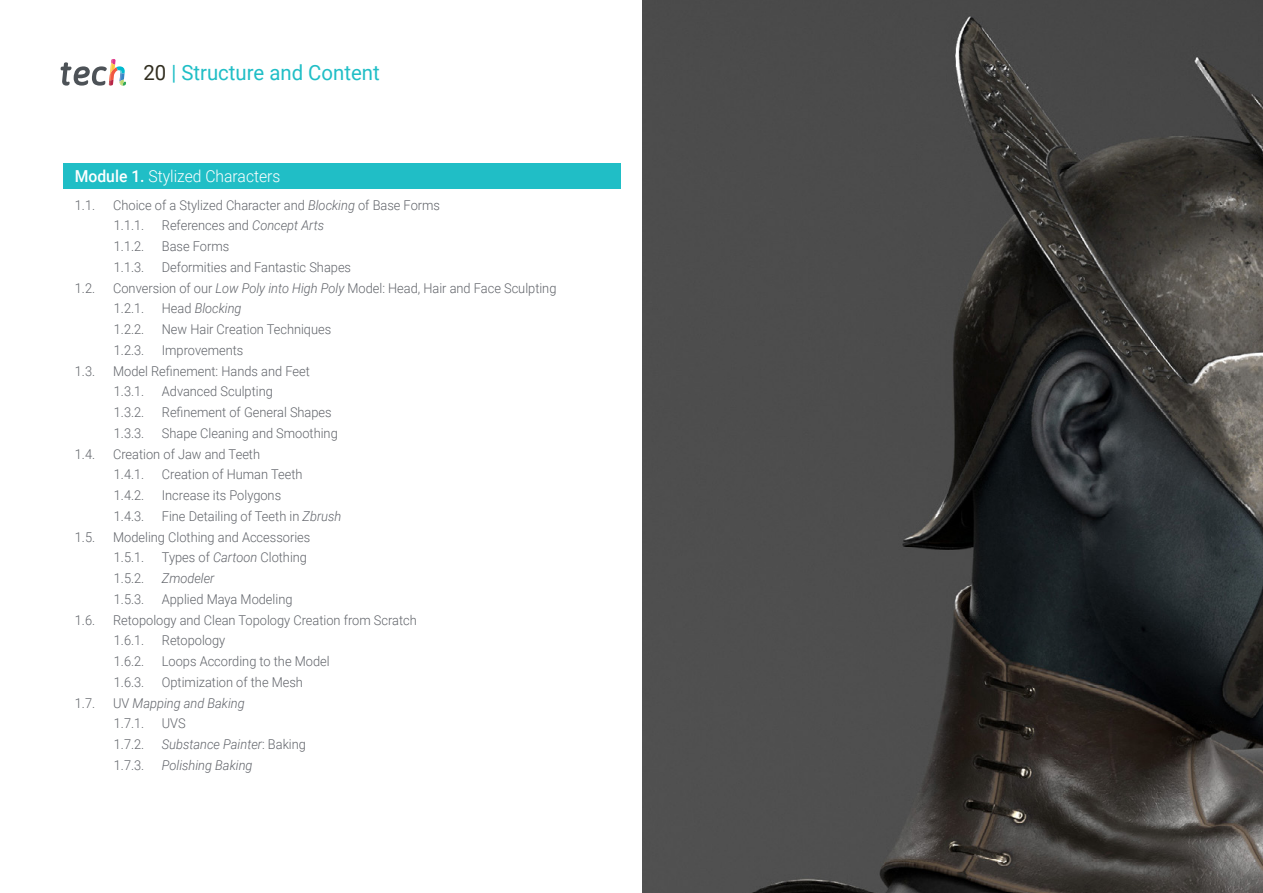
<style>
.page{position:relative;width:1263px;height:893px;background:#fff}
.page>*{position:absolute;margin:0;border:0;box-sizing:border-box;transform-origin:0 0}
.t1{font:21px "Roboto";color:#20bec6}
.t2{font:300 16.5px "Roboto";color:#fff;scale:.95 1}
.t3{font:300 13.5px/20.7px "Roboto";color:#61646a;scale:.95 1}
.t4{font:italic 300 13.5px/20.7px "Roboto";color:#61646a;scale:.95 1}
.s1{color:#312e20}
.s2{font-weight:500}
.s3{font-style:italic}
.s4{font-style:normal}
</style>
<div class="page">
<div style="left:64px;top:164px;width:557px;height:25px;background:#20bec6"></div>
<svg style="left:61px;top:59px;width:65px;height:27px"></svg>
<img style="left:642px;top:0;width:621px;height:893px">
<h1 class="t1" style="left:144px;top:57px;width:238px"><span class="s1">20</span> | Structure and Content</h1>
<p class="t2" style="left:75px;top:165px;width:218px"><span class="s2">Module 1.</span> Stylized Characters</p>
<p class="t3" style="left:75px;top:194px;width:23px">1.1.</p>
<p class="t3" style="left:113px;top:194px;width:346px">Choice of a Stylized Character and <span class="s3">Blocking</span> of Base Forms<br>1.1.1.</p>
<p class="t3" style="left:162px;top:215px;width:172px">References and <span class="s3">Concept Arts</span></p>
<p class="t3" style="left:114px;top:235px;width:34px">1.1.2.</p>
<p class="t3" style="left:162px;top:235px;width:72px">Base Forms</p>
<p class="t3" style="left:114px;top:256px;width:34px">1.1.3.</p>
<p class="t3" style="left:162px;top:256px;width:201px">Deformities and Fantastic Shapes</p>
<p class="t3" style="left:75px;top:277px;width:23px">1.2.</p>
<p class="t3" style="left:113px;top:277px;width:468px">Conversion of our <span class="s3">Low Poly into High Poly</span> Model: Head, Hair and Face Sculpting<br>1.2.1.</p>
<p class="t4" style="left:162px;top:298px;width:85px"><span class="s4">Head</span> Blocking</p>
<p class="t3" style="left:114px;top:318px;width:34px">1.2.2.</p>
<p class="t3" style="left:162px;top:318px;width:180px">New Hair Creation Techniques</p>
<p class="t3" style="left:114px;top:339px;width:34px">1.2.3.</p>
<p class="t3" style="left:162px;top:339px;width:87px">Improvements</p>
<p class="t3" style="left:75px;top:360px;width:23px">1.3.</p>
<p class="t3" style="left:113px;top:360px;width:209px">Model Refinement: Hands and Feet<br>1.3.1.</p>
<p class="t3" style="left:162px;top:381px;width:118px">Advanced Sculpting</p>
<p class="t3" style="left:114px;top:401px;width:34px">1.3.2.</p>
<p class="t3" style="left:162px;top:401px;width:180px">Refinement of General Shapes</p>
<p class="t3" style="left:114px;top:422px;width:34px">1.3.3.</p>
<p class="t3" style="left:162px;top:422px;width:187px">Shape Cleaning and Smoothing</p>
<p class="t3" style="left:75px;top:443px;width:23px">1.4.</p>
<p class="t3" style="left:113px;top:443px;width:156px">Creation of Jaw and Teeth<br>1.4.1.</p>
<p class="t3" style="left:162px;top:464px;width:150px">Creation of Human Teeth</p>
<p class="t3" style="left:114px;top:484px;width:34px">1.4.2.</p>
<p class="t3" style="left:162px;top:484px;width:127px">Increase its Polygons</p>
<p class="t3" style="left:114px;top:505px;width:34px">1.4.3.</p>
<p class="t3" style="left:162px;top:505px;width:190px">Fine Detailing of Teeth in <span class="s3">Zbrush</span></p>
<p class="t3" style="left:75px;top:526px;width:23px">1.5.</p>
<p class="t3" style="left:113px;top:526px;width:209px">Modeling Clothing and Accessories<br>1.5.1.</p>
<p class="t3" style="left:162px;top:547px;width:154px">Types of <span class="s3">Cartoon</span> Clothing</p>
<p class="t3" style="left:114px;top:567px;width:34px">1.5.2.</p>
<p class="t4" style="left:162px;top:567px;width:57px">Zmodeler</p>
<p class="t3" style="left:114px;top:588px;width:34px">1.5.3.</p>
<p class="t3" style="left:162px;top:588px;width:139px">Applied Maya Modeling</p>
<p class="t3" style="left:75px;top:609px;width:23px">1.6.</p>
<p class="t3" style="left:113px;top:609px;width:321px">Retopology and Clean Topology Creation from Scratch<br>1.6.1.</p>
<p class="t3" style="left:162px;top:630px;width:68px">Retopology</p>
<p class="t3" style="left:114px;top:650px;width:34px">1.6.2.</p>
<p class="t3" style="left:162px;top:650px;width:178px">Loops According to the Model</p>
<p class="t3" style="left:114px;top:671px;width:34px">1.6.3.</p>
<p class="t3" style="left:162px;top:671px;width:150px">Optimization of the Mesh</p>
<p class="t3" style="left:75px;top:692px;width:23px">1.7.</p>
<p class="t4" style="left:113px;top:692px;width:140px"><span class="s4">UV</span> Mapping and Baking<br><span class="s4">1.7.1.</span></p>
<p class="t3" style="left:162px;top:713px;width:27px">UVS</p>
<p class="t3" style="left:114px;top:733px;width:34px">1.7.2.</p>
<p class="t4" style="left:162px;top:733px;width:153px">Substance Painter<span class="s4">: Baking</span></p>
<p class="t3" style="left:114px;top:754px;width:34px">1.7.3.</p>
<p class="t4" style="left:162px;top:754px;width:97px">Polishing Baking</p>
</div>
